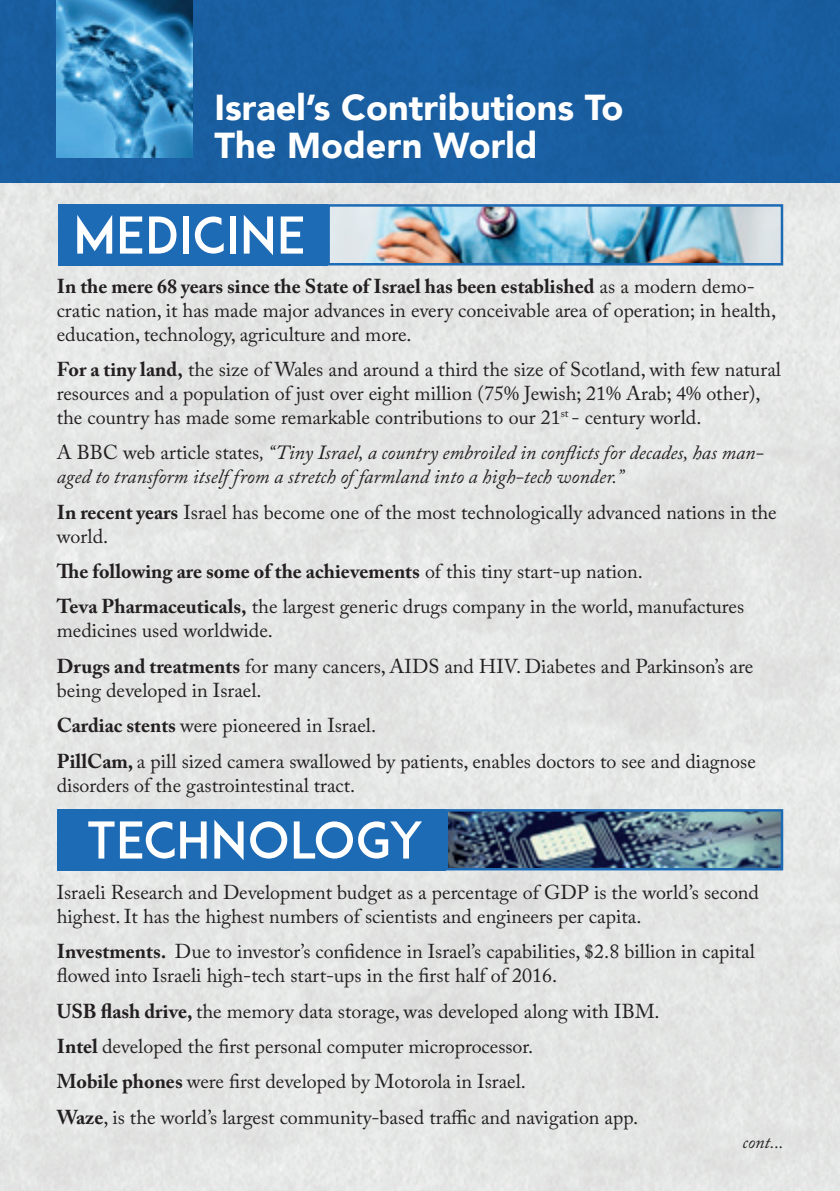
<style>
.page{position:relative;width:840px;height:1191px;background:#fff}
.page>*{position:absolute;margin:0;border:0;box-sizing:border-box;transform-origin:0 0}
.t1{font:50px "ADAM.CGPRO";color:#fff}
.t2{font:900 36px/37.2px "Avenir";color:#fff}
.t3{font:20px/24px "Adobe Caslon Pro";color:#231f20}
.t4{font:italic 20px/24px "Adobe Caslon Pro";color:#231f20}
.t5{font:italic 18px "Adobe Caslon Pro";color:#231f20}
.s1{font-weight:700}
.s2{font-style:normal}
</style>
<div class="page">
<div style="left:0;top:182px;width:839px;height:1009px;background:#e4e5e4"></div>
<div style="left:0;top:0;width:839px;height:182px;background:#195ea1"></div>
<img style="left:57px;top:0;width:136px;height:158px">
<img style="left:330px;top:207px;width:449px;height:55px">
<div style="left:327px;top:204px;width:455px;height:61px;border:2px solid #1d6ab5"></div>
<img style="left:448px;top:812px;width:331px;height:55px">
<div style="left:445px;top:809px;width:337px;height:61px;border:2px solid #1d6ab5"></div>
<div style="left:58px;top:204px;width:269px;height:61px;background:#1d6ab5"></div>
<div style="left:57px;top:809px;width:388px;height:61px;background:#1d6ab5"></div>
<h2 class="t2" style="left:214px;top:88px;width:410px">Israel’s Contributions To<br>The Modern World</h2>
<h1 class="t1" style="left:73px;top:205px;width:234px">MEDICINE</h1>
<p class="t3" style="left:57px;top:274px;width:720px"><span class="s1">In the mere 68 years since the State of Israel has been established</span> as a modern demo&shy;cratic nation, it has made major advances in every conceivable area of operation; in health, education, technology, agriculture and more.</p>
<p class="t3" style="left:57px;top:357px;width:725px"><span class="s1">For a tiny land,</span> the size of Wales and around a third the size of Scotland, with few natural resources and a population of just over eight million (75% Jewish; 21% Arab; 4% other), the country has made some remarkable contributions to our 21<sup>st</sup> - century world.</p>
<p class="t4" style="left:57px;top:440px;width:708px"><span class="s2">A BBC web article states</span>, “Tiny Israel, a country embroiled in conflicts for decades, has man&shy;aged to transform itself from a stretch of farmland into a high-tech wonder.”</p>
<p class="t3" style="left:57px;top:500px;width:721px"><span class="s1">In recent years</span> Israel has become one of the most technologically advanced nations in the world.</p>
<p class="t3" style="left:57px;top:553px;width:688px;line-height:35.4px"><span class="s1">The following are some of the achievements</span> of this tiny start-up nation.<br><span class="s1">Teva Pharmaceuticals,</span> the largest generic drugs company in the world, manufactures</p>
<p class="t3" style="left:57px;top:613px;width:697px;line-height:35.4px">medicines used worldwide.<br><span class="s1">Drugs and treatments</span> for many cancers, AIDS and HIV. Diabetes and Parkinson’s are</p>
<p class="t3" style="left:57px;top:672px;width:700px;line-height:35.4px">being developed in Israel.<br><span class="s1">Cardiac stents</span> were pioneered in Israel.<br><span class="s1">PillCam,</span> a pill sized camera swallowed by patients, enables doctors to see and diagnose</p>
<p class="t3" style="left:57px;top:772px;width:300px">disorders of the gastrointestinal tract.</p>
<h1 class="t1" style="left:87px;top:809px;width:338px">TECHNOLOGY</h1>
<p class="t3" style="left:57px;top:880px;width:703px">Israeli Research and Development budget as a percentage of GDP is the world’s second highest. It has the highest numbers of scientists and engineers per capita.</p>
<p class="t3" style="left:57px;top:939px;width:699px"><span class="s1">Investments.</span> Due to investor’s confidence in Israel’s capabilities, $2.8 billion in capital flowed into Israeli high-tech start-ups in the first half of 2016.</p>
<p class="t3" style="left:57px;top:993px;width:604px;line-height:35.4px"><span class="s1">USB flash drive,</span> the memory data storage, was developed along with IBM.<br><span class="s1">Intel</span> developed the first personal computer microprocessor.<br><span class="s1">Mobile phones</span> were first developed by Motorola in Israel.<br><span class="s1">Waze</span>, is the world’s largest community-based traffic and navigation app.</p>
<p class="t5" style="left:742px;top:1130px;width:43px">cont...</p>
</div>
